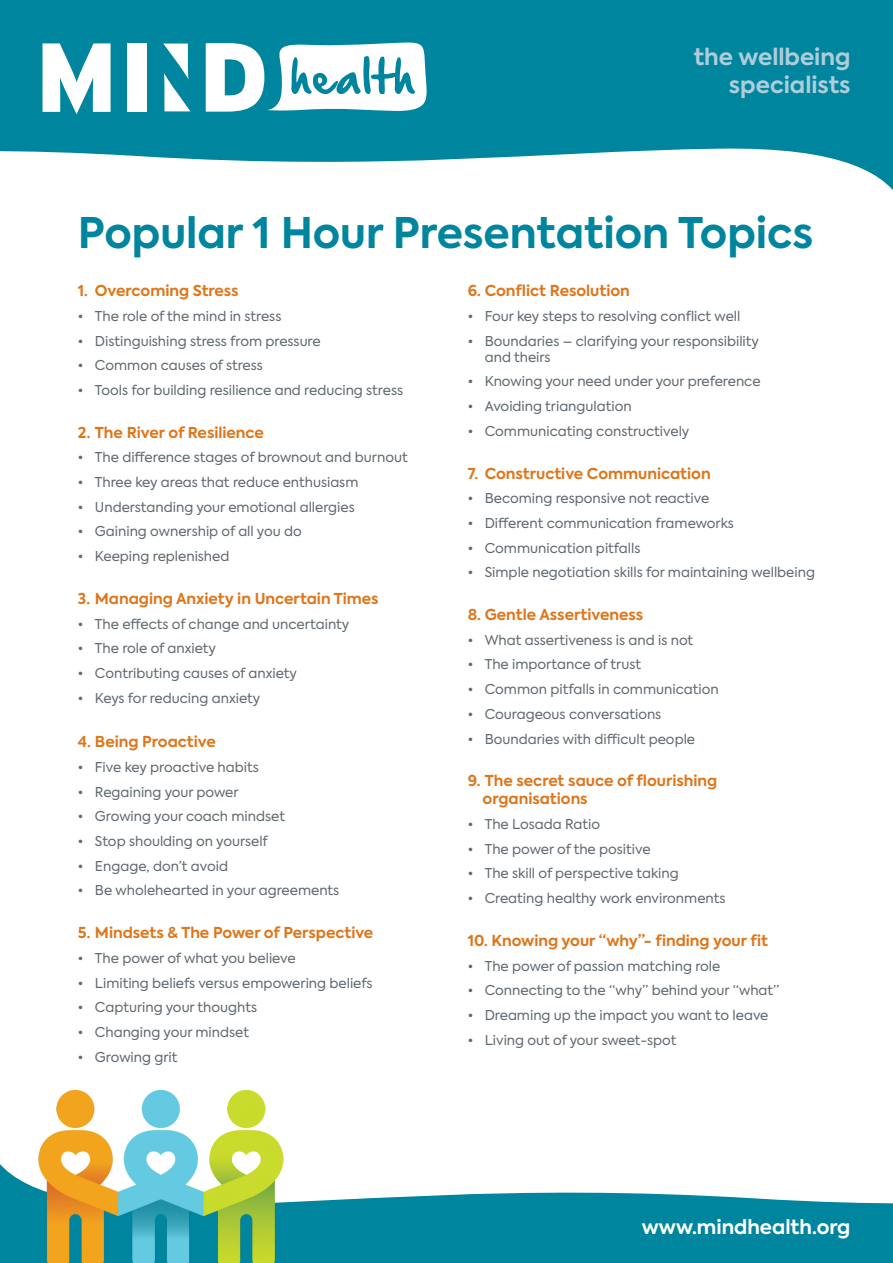
<style>
.page{position:relative;width:893px;height:1263px;background:#fff}
.page>*{position:absolute;margin:0;border:0;box-sizing:border-box;transform-origin:0 0}
.t1{font:700 42px "Axiforma";color:#00859e}
.t2{font:700 22.8px/27.3px "Axiforma";color:#afcdd9;text-align:right}
.t3{font:700 19.5px "Axiforma";color:#fff}
.t4{font:700 15px/18px "Axiforma";color:#de761b}
.t5{font:13.5px/16.2px "Axiforma";color:#5f696f}
</style>
<div class="page">
<svg style="left:343px;top:1192px;width:550px;height:71px;background:#108ca4"></svg>
<svg style="left:0;top:0;width:893px;height:190px;fill:#00859e"></svg>
<svg style="left:43px;top:43px;width:68px;height:71px"></svg>
<div style="left:127px;top:43px;width:19px;height:69px;background:#fff"></div>
<svg style="left:163px;top:42px;width:264px;height:70px"></svg>
<img style="left:0;top:1089px;width:343px;height:174px">
<p class="t2" style="left:694px;top:44px;width:158px">the wellbeing specialists</p>
<p class="t1" style="left:78px;top:204px;width:737px">Popular 1 Hour Presentation Topics</p>
<p class="t4" style="left:78px;top:282px;width:162px">1. Overcoming Stress</p>
<p class="t5" style="left:78px;top:308px;width:205px">• The role of the mind in stress</p>
<p class="t5" style="left:78px;top:333px;width:244px">• Distinguishing stress from pressure</p>
<p class="t5" style="left:78px;top:357px;width:186px">• Common causes of stress</p>
<p class="t5" style="left:78px;top:382px;width:327px">• Tools for building resilience and reducing stress</p>
<p class="t4" style="left:78px;top:423px;width:187px">2. The River of Resilience</p>
<p class="t5" style="left:78px;top:450px;width:331px">• The difference stages of brownout and burnout</p>
<p class="t5" style="left:78px;top:474px;width:282px">• Three key areas that reduce enthusiasm</p>
<p class="t5" style="left:78px;top:499px;width:278px">• Understanding your emotional allergies</p>
<p class="t5" style="left:78px;top:524px;width:225px">• Gaining ownership of all you do</p>
<p class="t5" style="left:78px;top:548px;width:153px">• Keeping replenished</p>
<p class="t4" style="left:78px;top:590px;width:302px">3. Managing Anxiety in Uncertain Times</p>
<p class="t5" style="left:78px;top:616px;width:273px">• The effects of change and uncertainty</p>
<p class="t5" style="left:78px;top:640px;width:139px">• The role of anxiety</p>
<p class="t5" style="left:78px;top:665px;width:220px">• Contributing causes of anxiety</p>
<p class="t5" style="left:78px;top:690px;width:184px">• Keys for reducing anxiety</p>
<p class="t4" style="left:78px;top:733px;width:139px">4. Being Proactive</p>
<p class="t5" style="left:78px;top:759px;width:182px">• Five key proactive habits</p>
<p class="t5" style="left:78px;top:784px;width:162px">• Regaining your power</p>
<p class="t5" style="left:78px;top:808px;width:209px">• Growing your coach mindset</p>
<p class="t5" style="left:78px;top:833px;width:191px">• Stop shoulding on yourself</p>
<p class="t5" style="left:78px;top:858px;width:152px">• Engage, don’t avoid</p>
<p class="t5" style="left:78px;top:883px;width:263px">• Be wholehearted in your agreements</p>
<p class="t4" style="left:78px;top:924px;width:297px">5. Mindsets &amp; The Power of Perspective</p>
<p class="t5" style="left:78px;top:950px;width:219px">• The power of what you believe</p>
<p class="t5" style="left:78px;top:975px;width:296px">• Limiting beliefs versus empowering beliefs</p>
<p class="t5" style="left:78px;top:999px;width:181px">• Capturing your thoughts</p>
<p class="t5" style="left:78px;top:1024px;width:173px">• Changing your mindset</p>
<p class="t5" style="left:78px;top:1049px;width:101px">• Growing grit</p>
<p class="t4" style="left:468px;top:282px;width:164px">6. Conflict Resolution</p>
<p class="t5" style="left:468px;top:308px;width:274px">• Four key steps to resolving conflict well</p>
<p class="t5" style="left:485px;top:333px;width:276px;text-indent:-17px">• Boundaries – clarifying your responsibility and theirs</p>
<p class="t5" style="left:468px;top:374px;width:294px">• Knowing your need under your preference</p>
<p class="t5" style="left:468px;top:398px;width:165px">• Avoiding triangulation</p>
<p class="t5" style="left:468px;top:423px;width:223px">• Communicating constructively</p>
<p class="t4" style="left:468px;top:464px;width:244px">7. Constructive Communication</p>
<p class="t5" style="left:468px;top:490px;width:243px">• Becoming responsive not reactive</p>
<p class="t5" style="left:468px;top:515px;width:268px">• Different communication frameworks</p>
<p class="t5" style="left:468px;top:540px;width:174px">• Communication pitfalls</p>
<p class="t5" style="left:468px;top:565px;width:349px">• Simple negotiation skills for maintaining wellbeing</p>
<p class="t4" style="left:468px;top:606px;width:177px">8. Gentle Assertiveness</p>
<p class="t5" style="left:468px;top:632px;width:227px">• What assertiveness is and is not</p>
<p class="t5" style="left:468px;top:657px;width:175px">• The importance of trust</p>
<p class="t5" style="left:468px;top:681px;width:252px">• Common pitfalls in communication</p>
<p class="t5" style="left:468px;top:706px;width:195px">• Courageous conversations</p>
<p class="t5" style="left:468px;top:731px;width:229px">• Boundaries with difficult people</p>
<p class="t4" style="left:483px;top:772px;width:236px;text-indent:-15px">9. The secret sauce of flourishing organisations</p>
<p class="t5" style="left:468px;top:816px;width:134px">• The Losada Ratio</p>
<p class="t5" style="left:468px;top:841px;width:184px">• The power of the positive</p>
<p class="t5" style="left:468px;top:866px;width:213px">• The skill of perspective taking</p>
<p class="t5" style="left:468px;top:890px;width:259px">• Creating healthy work environments</p>
<p class="t4" style="left:468px;top:932px;width:302px">10. Knowing your “why”- finding your fit</p>
<p class="t5" style="left:468px;top:958px;width:254px">• The power of passion matching role</p>
<p class="t5" style="left:468px;top:982px;width:313px">• Connecting to the “why” behind your “what”</p>
<p class="t5" style="left:468px;top:1007px;width:302px">• Dreaming up the impact you want to leave</p>
<p class="t5" style="left:468px;top:1032px;width:210px">• Living out of your sweet-spot</p>
<p class="t3" style="left:642px;top:1213px;width:210px">www.mindhealth.org</p>
</div>
